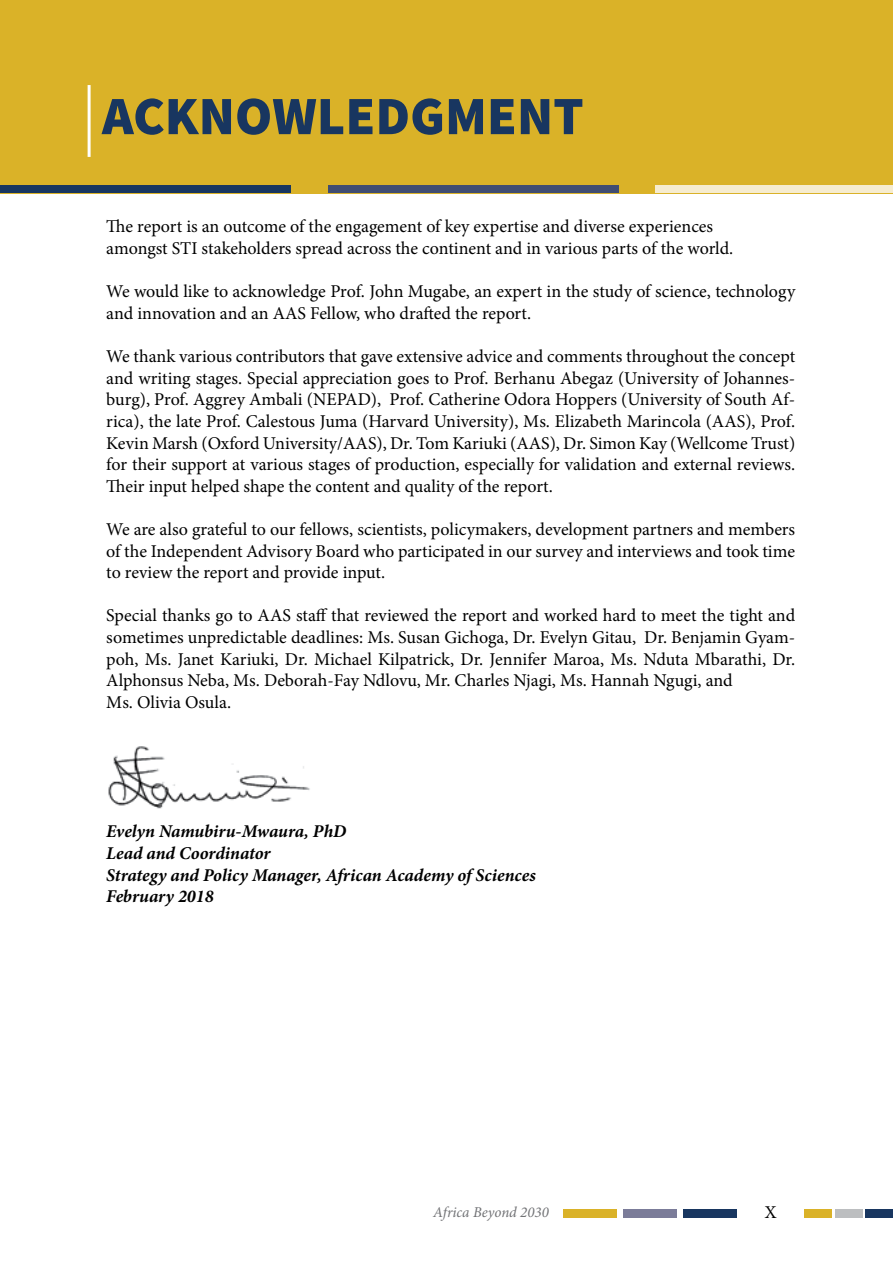
<style>
.page{position:relative;width:893px;height:1263px;background:#fff}
.page>*{position:absolute;margin:0;border:0;box-sizing:border-box;transform-origin:0 0}
.t1{font:900 54px "Source Sans Pro";color:#183660}
.t2{font:18px/21.6px "Minion Pro";color:#000}
.t3{font:italic 700 18px/21.6px "Minion Pro";letter-spacing:-.005em;color:#000}
.t4{font:italic 15px "Minion Pro";color:#717275}
</style>
<div class="page">
<div style="left:0;top:0;width:893px;height:193px;background:#dab228"></div>
<div style="left:656px;top:185px;width:237px;height:8px;background:#f6eccf"></div>
<div style="left:328px;top:185px;width:290px;height:8px;background:#404d72"></div>
<div style="left:0;top:185px;width:290px;height:8px;background:#183660"></div>
<div style="left:563px;top:1208px;width:53px;height:9px;background:#dab228"></div>
<div style="left:623px;top:1208px;width:53px;height:9px;background:#7b7c99"></div>
<div style="left:683px;top:1208px;width:53px;height:9px;background:#183660"></div>
<div style="left:804px;top:1208px;width:27px;height:9px;background:#dab228"></div>
<div style="left:835px;top:1208px;width:27px;height:9px;background:#bcbec0"></div>
<div style="left:866px;top:1208px;width:27px;height:9px;background:#183660"></div>
<hr style="left:88px;top:85px;width:3px;height:72px;background:#fff">
<img style="left:108px;top:746px;width:202px;height:63px">
<h1 class="t1" style="left:102px;top:79px;width:483px">ACKNOWLEDGMENT</h1>
<p class="t2" style="left:106px;top:216px;width:629px">The report is an outcome of the engagement of key expertise and diverse experiences amongst STI stakeholders spread across the continent and in various parts of the world.</p>
<p class="t2" style="left:106px;top:281px;width:690px">We would like to acknowledge Prof. John Mugabe, an expert in the study of science, technology and innovation and an AAS Fellow, who drafted the report.</p>
<p class="t2" style="left:106px;top:346px;width:690px;text-align:justify">We thank various contributors that gave extensive advice and comments throughout the concept and writing stages. Special appreciation goes to Prof. Berhanu Abegaz (University of Johannes&shy;burg), Prof. Aggrey Ambali (NEPAD), Prof. Catherine Odora Hoppers (University of South Af&shy;rica), the late Prof. Calestous Juma (Harvard University), Ms. Elizabeth Marincola (AAS), Prof.<br>Kevin Marsh (Oxford University/AAS), Dr. Tom Kariuki (AAS), Dr. Simon Kay (Wellcome Trust) for their support at various stages of production, especially for validation and external reviews.<br>Their input helped shape the content and quality of the report.</p>
<p class="t2" style="left:106px;top:518px;width:690px;text-align:justify">We are also grateful to our fellows, scientists, policymakers, development partners and members of the Independent Advisory Board who participated in our survey and interviews and took time to review the report and provide input.</p>
<p class="t2" style="left:106px;top:605px;width:690px">Special thanks go to AAS staff that reviewed the report and worked hard to meet the tight and sometimes unpredictable deadlines: Ms. Susan Gichoga, Dr. Evelyn Gitau, Dr. Benjamin Gyam&shy;poh, Ms. Janet Kariuki, Dr. Michael Kilpatrick, Dr. Jennifer Maroa, Ms. Nduta Mbarathi, Dr.<br>Alphonsus Neba, Ms. Deborah-Fay Ndlovu, Mr. Charles Njagi, Ms. Hannah Ngugi, and<br>Ms. Olivia Osula.</p>
<p class="t3" style="left:106px;top:820px;width:431px">Evelyn Namubiru-Mwaura, PhD<br>Lead and Coordinator<br>Strategy and Policy Manager, African Academy of Sciences<br>February 2018</p>
<p class="t4" style="left:433px;top:1202px;width:117px">Africa Beyond 2030</p>
<p class="t2" style="left:765px;top:1201px;width:13px">X</p>
</div>
